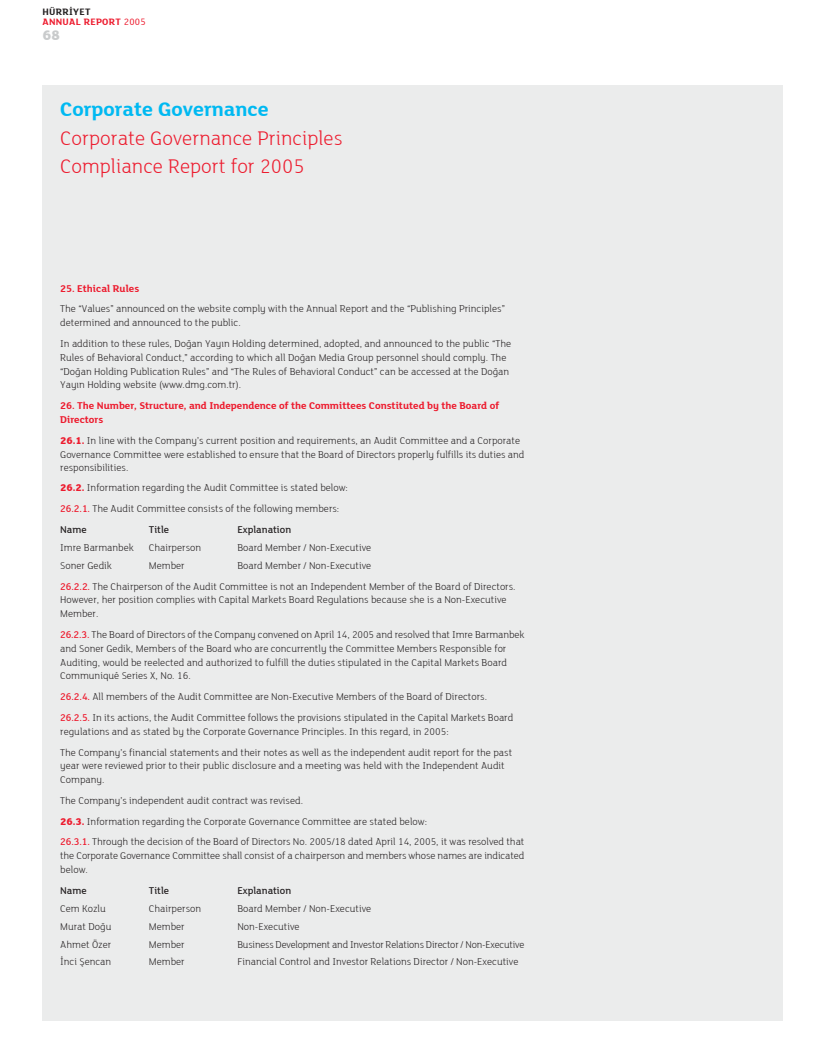
<style>
.page{position:relative;width:815px;height:1063px;background:#fff}
.page>*{position:absolute;margin:0;border:0;box-sizing:border-box;transform-origin:0 0}
.t1{font:300 21.25px/28.8px "FS Lola";color:#ed1b2e}
.t2{font:700 21.25px "FS Lola";color:#00b9f2}
.t3{font:800 15px "FS Lola";color:#c9cbcc}
.t4{font:300 10.62px/13.8px "FS Lola";color:#231f20}
.t5{font:700 10.62px/13.8px "FS Lola";color:#ed1b2e}
.t6{font:500 10.62px "FS Lola";color:#231f20}
.t7{font:700 10px/10px "FS Lola";letter-spacing:.03em;color:#ed1b2e}
.s1{color:#231f20}
.s2{font-weight:400}
.s3{font-weight:800;color:#ed1b2e}
.s4{font-weight:500;color:#ed1b2e}
</style>
<div class="page">
<div style="left:43px;top:85px;width:740px;height:935px;background:#ebecec"></div>
<p class="t7" style="left:43px;top:6px;width:105px"><span class="s1">HÜRR‹YET<br></span>ANNUAL REPORT <span class="s2">2005</span></p>
<h2 class="t3" style="left:43px;top:24px;width:19px">68</h2>
<h1 class="t2" style="left:60px;top:94px;width:210px">Corporate Governance</h1>
<h1 class="t1" style="left:60px;top:122px;width:284px">Corporate Governance Principles<br>Compliance Report for 2005</h1>
<p class="t5" style="left:60px;top:281px;width:81px">25. Ethical Rules</p>
<p class="t4" style="left:60px;top:302px;width:446px">The “Values” announced on the website comply with the Annual Report and the “Publishing Principles” determined and announced to the public.</p>
<p class="t4" style="left:60px;top:336px;width:452px">In addition to these rules, Do¤an Yay›n Holding determined, adopted, and announced to the public “The Rules of Behavioral Conduct,” according to which all Do¤an Media Group personnel should comply. The “Do¤an Holding Publication Rules” and “The Rules of Behavioral Conduct” can be accessed at the Do¤an Yay›n Holding website (www.dmg.com.tr).</p>
<p class="t5" style="left:60px;top:398px;width:440px">26. The Number, Structure, and Independence of the Committees Constituted by the Board of<br>Directors</p>
<p class="t4" style="left:60px;top:433px;width:466px"><span class="s3">26.1.</span> In line with the Company’s current position and requirements, an Audit Committee and a Corporate<br>Governance Committee were established to ensure that the Board of Directors properly fulfills its duties and responsibilities.</p>
<p class="t4" style="left:60px;top:477px;width:289px;line-height:20.1px"><span class="s3">26.2.</span> Information regarding the Audit Committee is stated below:<br><span class="s4">26.2.1.</span> The Audit Committee consists of the following members:</p>
<p class="t6" style="left:60px;top:522px;width:28px">Name</p>
<p class="t6" style="left:149px;top:522px;width:22px">Title</p>
<p class="t6" style="left:237px;top:522px;width:55px">Explanation</p>
<p class="t4" style="left:60px;top:540px;width:75px">Imre Barmanbek</p>
<p class="t4" style="left:149px;top:540px;width:54px">Chairperson</p>
<p class="t4" style="left:237px;top:540px;width:135px">Board Member / Non-Executive</p>
<p class="t4" style="left:60px;top:558px;width:53px">Soner Gedik</p>
<p class="t4" style="left:149px;top:558px;width:37px">Member</p>
<p class="t4" style="left:60px;top:554px;width:457px;line-height:20.9px;text-indent:177px">Board Member / Non-Executive<br><span class="s4">26.2.2.</span> The Chairperson of the Audit Committee is not an Independent Member of the Board of Directors.</p>
<p class="t4" style="left:60px;top:593px;width:448px">However, her position complies with Capital Markets Board Regulations because she is a Non-Executive<br>Member.</p>
<p class="t4" style="left:60px;top:627px;width:466px"><span class="s4">26.2.3.</span> The Board of Directors of the Company convened on April 14, 2005 and resolved that Imre Barmanbek and Soner Gedik, Members of the Board who are concurrently the Committee Members Responsible for Auditing, would be reelected and authorized to fulfill the duties stipulated in the Capital Markets Board Communiqué Series X, No. 16.</p>
<p class="t4" style="left:60px;top:686px;width:455px;line-height:20.9px"><span class="s4">26.2.4.</span> All members of the Audit Committee are Non-Executive Members of the Board of Directors.<br><span class="s4">26.2.5.</span> In its actions, the Audit Committee follows the provisions stipulated in the Capital Markets Board</p>
<p class="t4" style="left:60px;top:720px;width:453px;line-height:20.9px">regulations and as stated by the Corporate Governance Principles. In this regard, in 2005:<br>The Company’s financial statements and their notes as well as the independent audit report for the past</p>
<p class="t4" style="left:60px;top:758px;width:446px">year were reviewed prior to their public disclosure and a meeting was held with the Independent Audit<br>Company.</p>
<p class="t4" style="left:60px;top:790px;width:466px;line-height:20.5px">The Company’s independent audit contract was revised.<br><span class="s3">26.3.</span> Information regarding the Corporate Governance Committee are stated below:<br><span class="s4">26.3.1.</span> Through the decision of the Board of Directors No. 2005/18 dated April 14, 2005, it was resolved that</p>
<p class="t4" style="left:60px;top:848px;width:466px">the Corporate Governance Committee shall consist of a chairperson and members whose names are indicated below.</p>
<p class="t6" style="left:60px;top:883px;width:28px">Name</p>
<p class="t6" style="left:149px;top:883px;width:22px">Title</p>
<p class="t6" style="left:237px;top:883px;width:55px">Explanation</p>
<p class="t4" style="left:60px;top:901px;width:47px">Cem Kozlu</p>
<p class="t4" style="left:149px;top:901px;width:54px">Chairperson</p>
<p class="t4" style="left:237px;top:901px;width:135px">Board Member / Non-Executive</p>
<p class="t4" style="left:60px;top:919px;width:53px">Murat Do¤u</p>
<p class="t4" style="left:149px;top:919px;width:37px">Member</p>
<p class="t4" style="left:237px;top:919px;width:64px">Non-Executive</p>
<p class="t4" style="left:60px;top:937px;width:53px">Ahmet Özer</p>
<p class="t4" style="left:149px;top:937px;width:37px">Member</p>
<p class="t4" style="left:237px;top:937px;width:289px">Business Development and Investor Relations Director / Non-Executive</p>
<p class="t4" style="left:60px;top:954px;width:53px">‹nci fiencan</p>
<p class="t4" style="left:149px;top:954px;width:37px">Member</p>
<p class="t4" style="left:237px;top:954px;width:283px">Financial Control and Investor Relations Director / Non-Executive</p>
</div>
